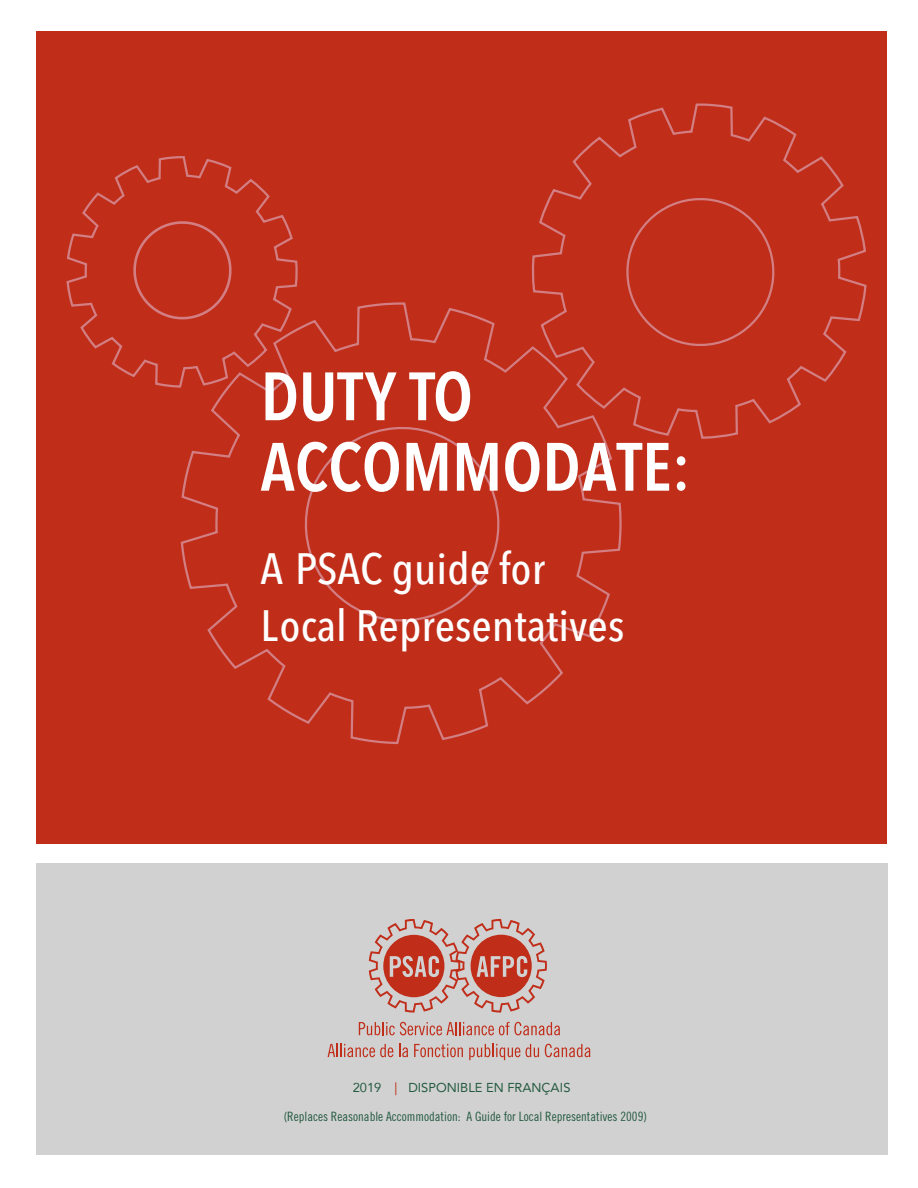
<style>
.page{position:relative;width:918px;height:1188px;background:#fff}
.page>*{position:absolute;margin:0;border:0;box-sizing:border-box;transform-origin:0 0}
.t1{font:600 condensed 67.5px/70.5px "Avenir Next LT Pro";color:#fff}
.t2{font:500 condensed 43.5px/57px "Avenir Next LT Pro";color:#fff;scale:1.07 1}
.t3{font:12.9px "Trade Gothic LT Std Cn 18";color:#235a41}
.t4{font:12.9px "Avenir";color:#235a41}
.s1{color:#c02d19}
</style>
<div class="page">
<div style="left:36px;top:863px;width:852px;height:292px;background:#d2d1d1"></div>
<div style="left:37px;top:31px;width:850px;height:813px;background:#c02d19"></div>
<svg style="left:66px;top:156px;width:232px;height:232px"></svg>
<svg style="left:132px;top:218px;width:103px;height:105px"></svg>
<svg style="left:531px;top:103px;width:336px;height:336px"></svg>
<svg style="left:624px;top:196px;width:153px;height:152px"></svg>
<svg style="left:180px;top:301px;width:442px;height:444px"></svg>
<svg style="left:302px;top:421px;width:203px;height:206px"></svg>
<svg style="left:359px;top:1022px;width:201px;height:13px"></svg>
<svg style="left:328px;top:1044px;width:65px;height:13px"></svg>
<svg style="left:399px;top:1044px;width:9px;height:13px"></svg>
<svg style="left:414px;top:1044px;width:49px;height:13px"></svg>
<svg style="left:469px;top:1044px;width:70px;height:16px"></svg>
<svg style="left:545px;top:1044px;width:45px;height:13px"></svg>
<svg style="left:369px;top:919px;width:178px;height:94px"></svg>
<h1 class="t1" style="left:261px;top:361px;width:431px">DUTY TO<br>ACCOMMODATE:</h1>
<h2 class="t2" style="left:261px;top:540px;width:341px">A PSAC guide for<br>Local Representatives</h2>
<p class="t4" style="left:353px;top:1077px;width:219px">2019 <span class="s1">|</span> DISPONIBLE EN FRANÇAIS</p>
<p class="t3" style="left:284px;top:1108px;width:365px">(Replaces Reasonable Accommodation: A Guide for Local Representatives 2009)</p>
</div>
